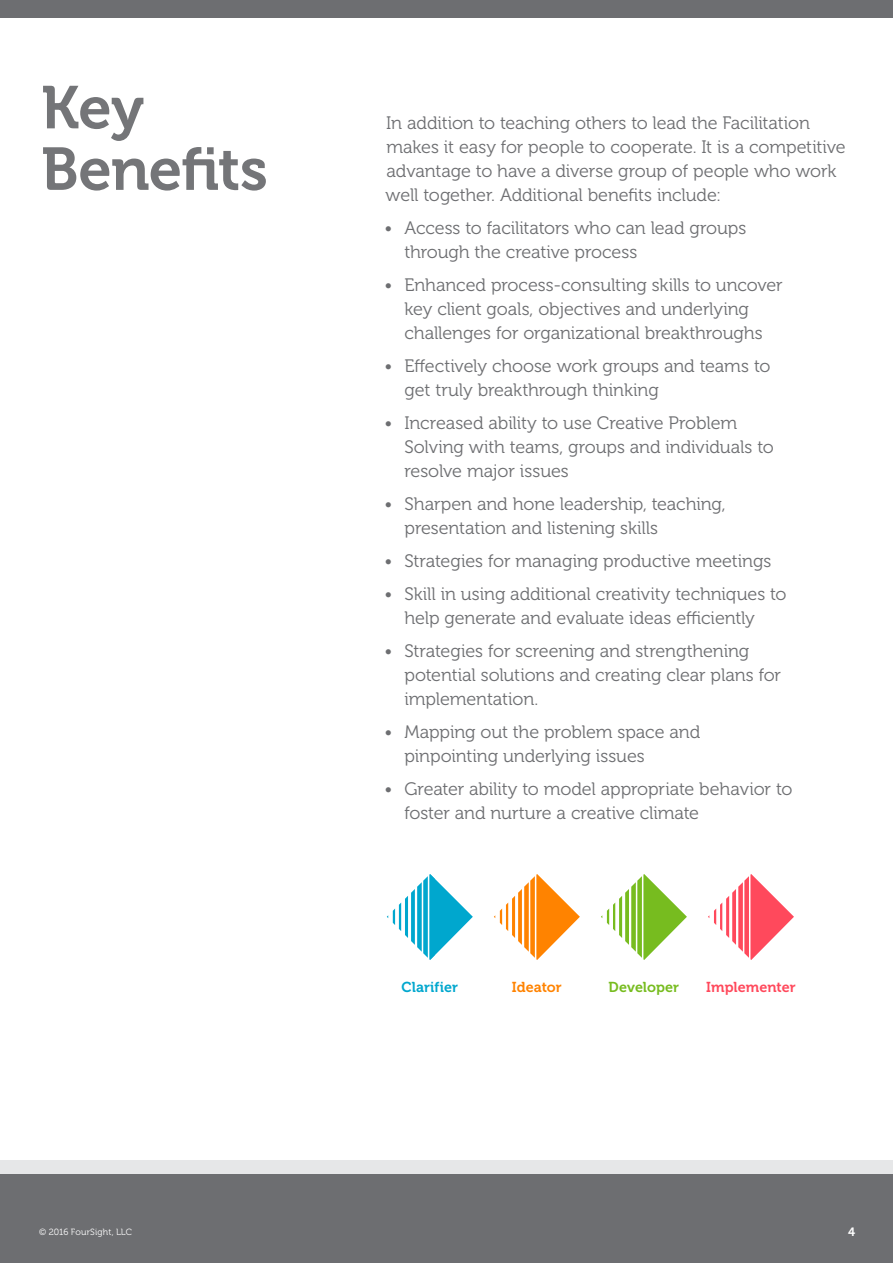
<style>
.page{position:relative;width:893px;height:1263px;background:#fff}
.page>*{position:absolute;margin:0;border:0;box-sizing:border-box;transform-origin:0 0}
.t1{font:60px/61.5px "Museo 700";letter-spacing:-.01em;color:#6d6e71}
.t2{font:18px/24px "Museo 300";letter-spacing:-.01em;color:#6d6e71}
.t3{font:14.4px "Museo 700";letter-spacing:.005em;color:#ff495c}
.t4{font:14.4px "Museo 700";letter-spacing:.005em;color:#00a7ce}
.t5{font:14.4px "Museo 700";letter-spacing:.005em;color:#77bc1f}
.t6{font:14.4px "Museo 700";letter-spacing:.005em;color:#ff8300}
.t7{font:12px "Museo 700";color:#fff}
.t8{font:9px "Museo 300";letter-spacing:.015em;color:#fff}
</style>
<div class="page">
<div style="left:0;top:1174px;width:893px;height:89px;background:#6d6e71"></div>
<div style="left:0;top:1160px;width:893px;height:14px;background:#e6e7e8"></div>
<div style="left:0;top:0;width:893px;height:17px;background:#6d6e71"></div>
<svg style="left:387px;top:874px;width:86px;height:86px"></svg>
<svg style="left:494px;top:874px;width:86px;height:86px"></svg>
<svg style="left:601px;top:874px;width:86px;height:86px"></svg>
<svg style="left:708px;top:874px;width:86px;height:86px"></svg>
<h1 class="t1" style="left:41px;top:78px;width:228px">Key<br>Benefits</h1>
<p class="t2" style="left:386px;top:112px;width:462px">In addition to teaching others to lead the Facilitation makes it easy for people to cooperate. It is a competitive advantage to have a diverse group of people who work well together. Additional benefits include:</p>
<p class="t2" style="left:404px;top:217px;width:343px;text-indent:-20px">• Access to facilitators who can lead groups through the creative process</p>
<p class="t2" style="left:404px;top:274px;width:380px;text-indent:-20px">• Enhanced process-consulting skills to uncover key client goals, objectives and underlying challenges for organizational breakthroughs</p>
<p class="t2" style="left:404px;top:355px;width:367px;text-indent:-20px">• Effectively choose work groups and teams to get truly breakthrough thinking</p>
<p class="t2" style="left:404px;top:412px;width:371px;text-indent:-20px">• Increased ability to use Creative Problem<br>Solving with teams, groups and individuals to resolve major issues</p>
<p class="t2" style="left:404px;top:493px;width:323px;text-indent:-20px">• Sharpen and hone leadership, teaching, presentation and listening skills</p>
<p class="t2" style="left:384px;top:550px;width:388px">• Strategies for managing productive meetings</p>
<p class="t2" style="left:404px;top:582px;width:384px;text-indent:-20px">• Skill in using additional creativity techniques to help generate and evaluate ideas efficiently</p>
<p class="t2" style="left:404px;top:639px;width:378px;text-indent:-20px">• Strategies for screening and strengthening potential solutions and creating clear plans for implementation.</p>
<p class="t2" style="left:404px;top:720px;width:297px;text-indent:-20px">• Mapping out the problem space and pinpointing underlying issues</p>
<p class="t2" style="left:404px;top:777px;width:389px;text-indent:-20px">• Greater ability to model appropriate behavior to foster and nurture a creative climate</p>
<p class="t4" style="left:402px;top:978px;width:58px">Clarifier</p>
<p class="t6" style="left:512px;top:978px;width:51px">Ideator</p>
<p class="t5" style="left:609px;top:978px;width:72px">Developer</p>
<p class="t3" style="left:706px;top:978px;width:91px">Implementer</p>
<p class="t8" style="left:39px;top:1227px;width:94px">© 2016 FourSight, LLC</p>
<p class="t7" style="left:848px;top:1225px;width:9px">4</p>
</div>
